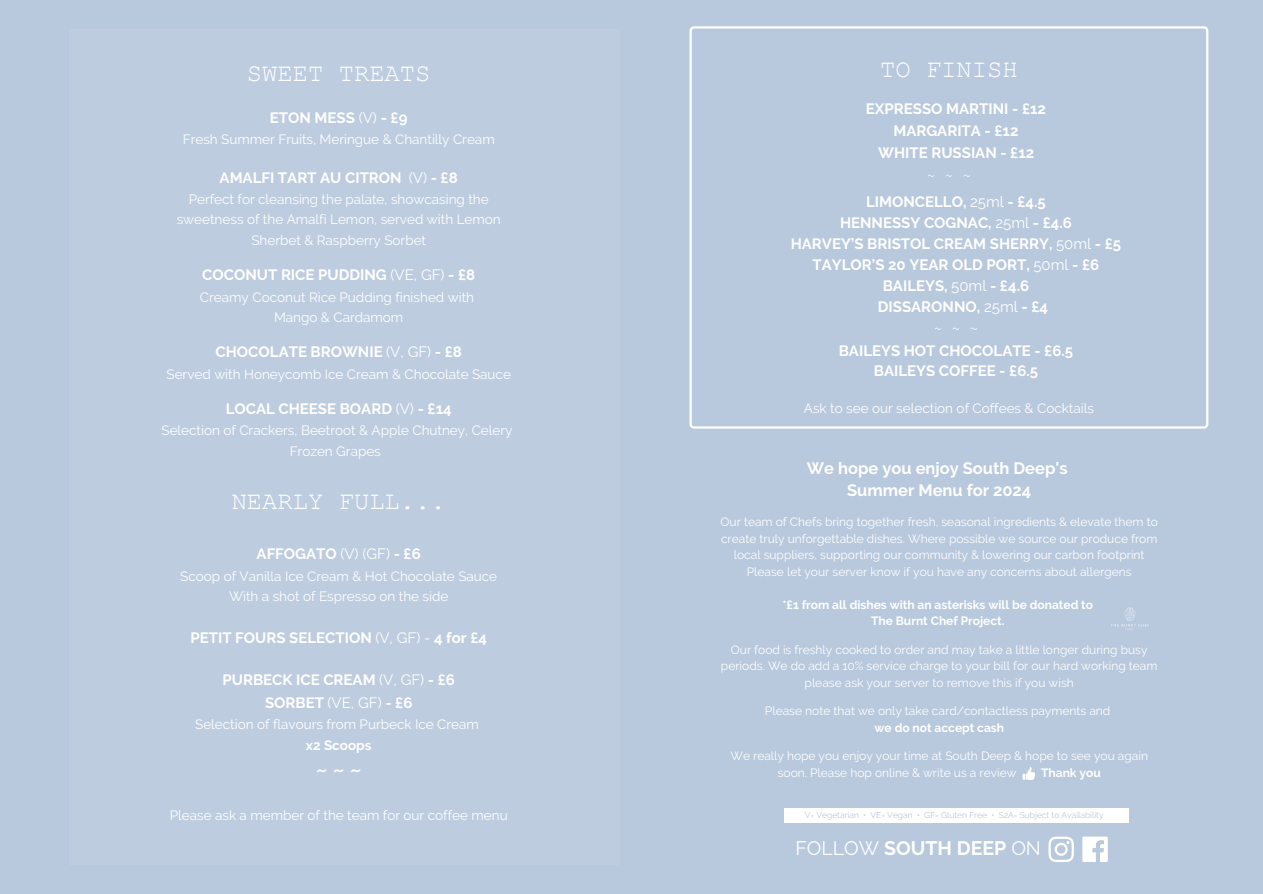
<style>
.page{position:relative;width:1263px;height:894px;background:#fff}
.page>*{position:absolute;margin:0;border:0;box-sizing:border-box;transform-origin:0 0}
.t1{font:25.5px "Courier New";color:#fff}
.t2{font:700 21px "Raleway";color:#fff}
.t3{font:700 19.5px "Raleway";color:#fff}
.t4{font:700 16.5px/22.5px "Raleway";color:#fff;text-align:center}
.t5{font:700 15px/22.5px "Raleway";color:#fff;text-align:center}
.t6{font:15px "Courier New";color:#fff}
.t7{font:13.5px/20.2px "Raleway";color:#fff;text-align:center}
.t8{font:700 13.5px "Raleway";color:#fff}
.t9{font:12px/16.5px "Raleway";color:#fff;text-align:center}
.t10{font:700 12px "Raleway";color:#fff}
.t11{font:8.4px "Raleway";color:#b8c8dd}
.s1{font-weight:400}
</style>
<div class="page">
<div style="left:0;top:0;width:1263px;height:893px;background:#b8c8dd"></div>
<svg style="left:689px;top:26px;width:519px;height:402px"></svg>
<svg style="left:1048px;top:836px;width:26px;height:25px"></svg>
<svg style="left:1082px;top:836px;width:26px;height:25px"></svg>
<svg style="left:1023px;top:767px;width:12px;height:13px"></svg>
<div style="left:784px;top:807px;width:345px;height:15px;background:#fff"></div>
<img style="left:1111px;top:607px;width:38px;height:23px">
<h5 class="t1" style="left:247px;top:59px;width:185px">SWEET TREATS</h5>
<h5 class="t1" style="left:880px;top:55px;width:139px">TO FINISH</h5>
<h5 class="t5" style="left:270px;top:106px;width:139px">ETON MESS <span class="s1">(V)</span> - £9</h5>
<h5 class="t7" style="left:183px;top:129px;width:313px">Fresh Summer Fruits, Meringue &amp; Chantilly Cream</h5>
<p class="t5" style="left:866px;top:97px;width:182px">EXPRESSO MARTINI - £12</p>
<p class="t5" style="left:893px;top:119px;width:127px">MARGARITA - £12</p>
<p class="t5" style="left:878px;top:142px;width:158px">WHITE RUSSIAN - £12</p>
<p class="t5" style="left:220px;top:166px;width:240px">AMALFI TART AU CITRON <span class="s1">(V)</span> - £8</p>
<p class="t7" style="left:177px;top:189px;width:326px">Perfect for cleansing the palate, showcasing the sweetness of the Amalfi Lemon, served with Lemon<br>Sherbet &amp; Raspberry Sorbet</p>
<p class="t5" style="left:202px;top:263px;width:275px">COCONUT RICE PUDDING <span class="s1">(VE, GF)</span> - £8</p>
<p class="t7" style="left:200px;top:286px;width:276px">Creamy Coconut Rice Pudding finished with<br>Mango &amp; Cardamom</p>
<p class="t5" style="left:215px;top:340px;width:248px">CHOCOLATE BROWNIE <span class="s1">(V, GF)</span> - £8</p>
<p class="t7" style="left:167px;top:363px;width:346px">Served with Honeycomb Ice Cream &amp; Chocolate Sauce</p>
<p class="t5" style="left:226px;top:397px;width:228px">LOCAL CHEESE BOARD <span class="s1">(V)</span> - £14</p>
<p class="t7" style="left:161px;top:420px;width:353px">Selection of Crackers, Beetroot &amp; Apple Chutney, Celery<br>Frozen Grapes</p>
<p class="t1" style="left:232px;top:488px;width:216px">NEARLY FULL...</p>
<p class="t5" style="left:257px;top:542px;width:166px">AFFOGATO <span class="s1">(V) (GF)</span> - £6</p>
<p class="t7" style="left:180px;top:565px;width:318px">Scoop of Vanilla Ice Cream &amp; Hot Chocolate Sauce<br>With a shot of Espresso on the side</p>
<p class="t5" style="left:190px;top:625px;width:298px">PETIT FOURS SELECTION <span class="s1">(V, GF) -</span> 4 for £4</p>
<p class="t5" style="left:222px;top:668px;width:234px">PURBECK ICE CREAM <span class="s1">(V, GF)</span> - £6<br>SORBET <span class="s1">(VE, GF)</span> - £6</p>
<p class="t7" style="left:195px;top:714px;width:285px">Selection of flavours from Purbeck Ice Cream</p>
<p class="t8" style="left:306px;top:736px;width:67px">x2 Scoops</p>
<h2 class="t2" style="left:316px;top:756px;width:47px">~~~</h2>
<p class="t7" style="left:170px;top:805px;width:339px">Please ask a member of the team for our coffee menu</p>
<h3 class="t6" style="left:926px;top:168px;width:46px">~~~</h3>
<p class="t5" style="left:866px;top:190px;width:181px">LIMONCELLO, <span class="s1">25ml</span> - £4.5</p>
<p class="t5" style="left:840px;top:211px;width:233px">HENNESSY COGNAC, <span class="s1">25ml</span> - £4.6</p>
<p class="t5" style="left:791px;top:232px;width:332px">HARVEY’S BRISTOL CREAM SHERRY, <span class="s1">50ml</span> - £5</p>
<p class="t5" style="left:812px;top:253px;width:288px">TAYLOR’S 20 YEAR OLD PORT, <span class="s1">50ml</span> - £6</p>
<p class="t5" style="left:883px;top:274px;width:148px">BAILEYS, <span class="s1">50ml</span> - £4.6</p>
<p class="t5" style="left:878px;top:295px;width:172px">DISSARONNO, <span class="s1">25ml</span> - £4</p>
<h4 class="t6" style="left:933px;top:320px;width:46px">~~~</h4>
<h6 class="t5" style="left:839px;top:339px;width:236px">BAILEYS HOT CHOCOLATE - £6.5</h6>
<h3 class="t5" style="left:874px;top:359px;width:166px">BAILEYS COFFEE - £6.5</h3>
<p class="t7" style="left:804px;top:398px;width:292px">Ask to see our selection of Coffees &amp; Cocktails</p>
<h6 class="t4" style="left:807px;top:456px;width:262px">We hope you enjoy South Deep's<br>Summer Menu for 2024</h6>
<h1 class="t9" style="left:721px;top:513px;width:439px">Our team of Chefs bring together fresh, seasonal ingredients &amp; elevate them to create truly unforgettable dishes. Where possible we source our produce from local suppliers, supporting our community &amp; lowering our carbon footprint</h1>
<h1 class="t9" style="left:747px;top:563px;width:386px">Please let your server know if you have any concerns about allergens</h1>
<h3 class="t10" style="left:782px;top:597px;width:312px">*£1 from all dishes with an asterisks will be donated to</h3>
<h3 class="t10" style="left:871px;top:613px;width:135px">The Burnt Chef Project.</h3>
<h3 class="t9" style="left:721px;top:641px;width:438px">Our food is freshly cooked to order and may take a little longer during busy periods. We do add a 10% service charge to your bill for our hard working team please ask your server to remove this if you wish</h3>
<p class="t9" style="left:765px;top:702px;width:347px">Please note that we only take card/contactless payments and</p>
<h5 class="t10" style="left:874px;top:720px;width:131px">we do not accept cash</h5>
<h5 class="t9" style="left:778px;top:747px;width:372px;text-align:left;text-indent:-47px">We really hope you enjoy your time at South Deep &amp; hope to see you again soon. Please hop online &amp; write us a review</h5>
<h5 class="t10" style="left:1041px;top:765px;width:61px">Thank you</h5>
<h5 class="t11" style="left:805px;top:810px;width:300px">V= Vegetarian • VE= Vegan • GF= Gluten Free • S2A= Subject to Availability</h5>
<h1 class="t3" style="left:795px;top:836px;width:247px"><span class="s1">FOLLOW</span> SOUTH DEEP <span class="s1">ON</span></h1>
</div>
